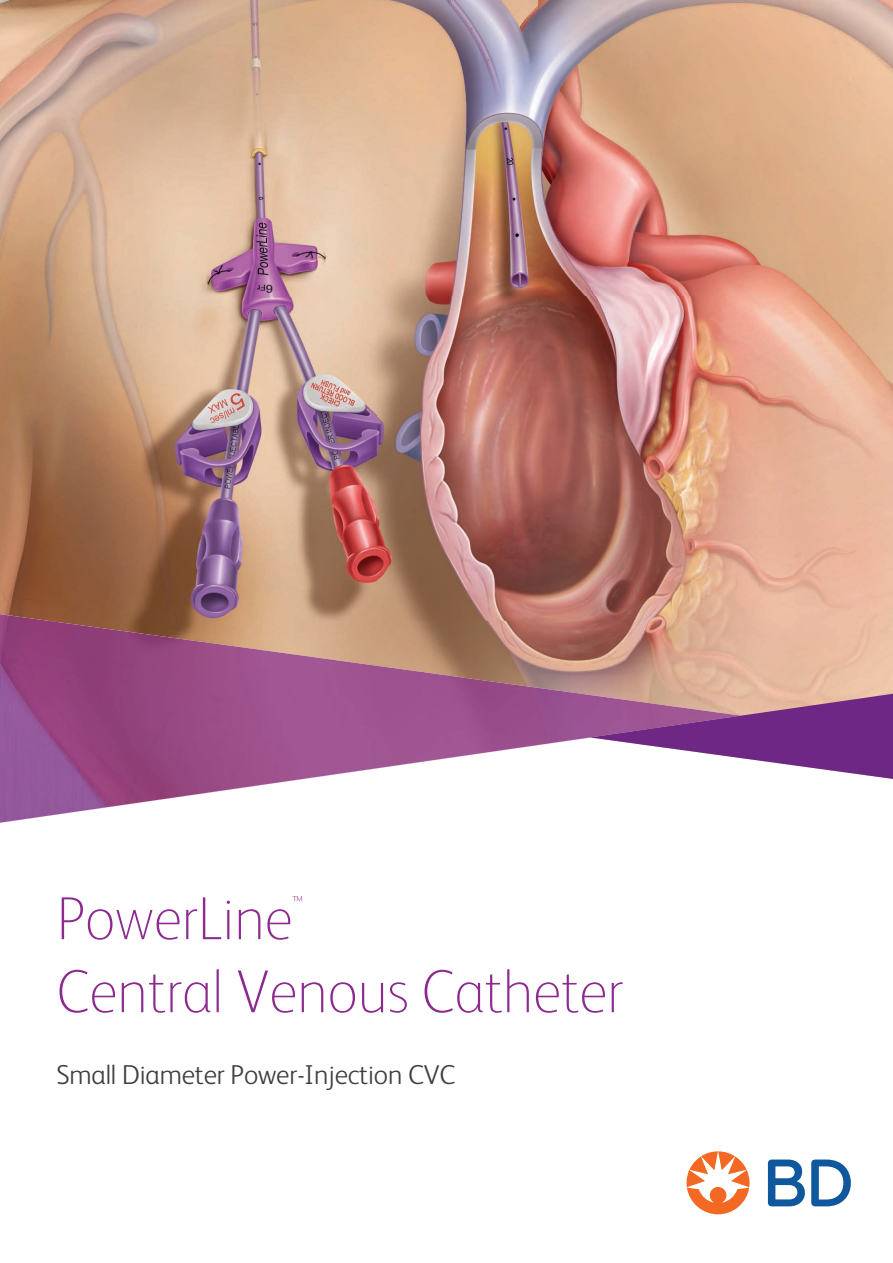
<style>
.page{position:relative;width:893px;height:1263px;background:#fff}
.page>*{position:absolute;margin:0;border:0;box-sizing:border-box;transform-origin:0 0}
.t1{font:100 60.9px "FS Albert Pro";letter-spacing:-.01em;color:#8c2a90}
.t2{font:300 27.45px "FS Albert Pro";letter-spacing:-.005em;color:#3e3e3f}
.t3{font:100 15.9px "FS Albert Pro";color:#8c2a90}
</style>
<div class="page">
<img style="left:0;top:0;width:756px;height:621px">
<img style="left:756px;top:0;width:137px;height:694px">
<img style="left:590px;top:621px;width:167px;height:54px">
<svg style="left:371px;top:614px;width:219px;height:156px;background:#b88d78"></svg>
<img style="left:1px;top:614px;width:370px;height:209px">
<img style="left:370px;top:665px;width:54px;height:104px">
<img style="left:423px;top:672px;width:318px;height:89px">
<svg style="left:590px;top:694px;width:303px;height:85px"></svg>
<svg style="left:768px;top:1159px;width:83px;height:47px"></svg>
<svg style="left:686px;top:1151px;width:63px;height:63px"></svg>
<svg style="left:0;top:612px;width:1px;height:211px"></svg>
<h1 class="t1" style="left:56px;top:878px;width:238px">PowerLine</h1>
<p class="t3" style="left:292px;top:891px;width:12px">™</p>
<h1 class="t1" style="left:56px;top:951px;width:569px">Central Venous Catheter</h1>
<p class="t2" style="left:56px;top:1056px;width:400px">Small Diameter Power-Injection CVC</p>
</div>
